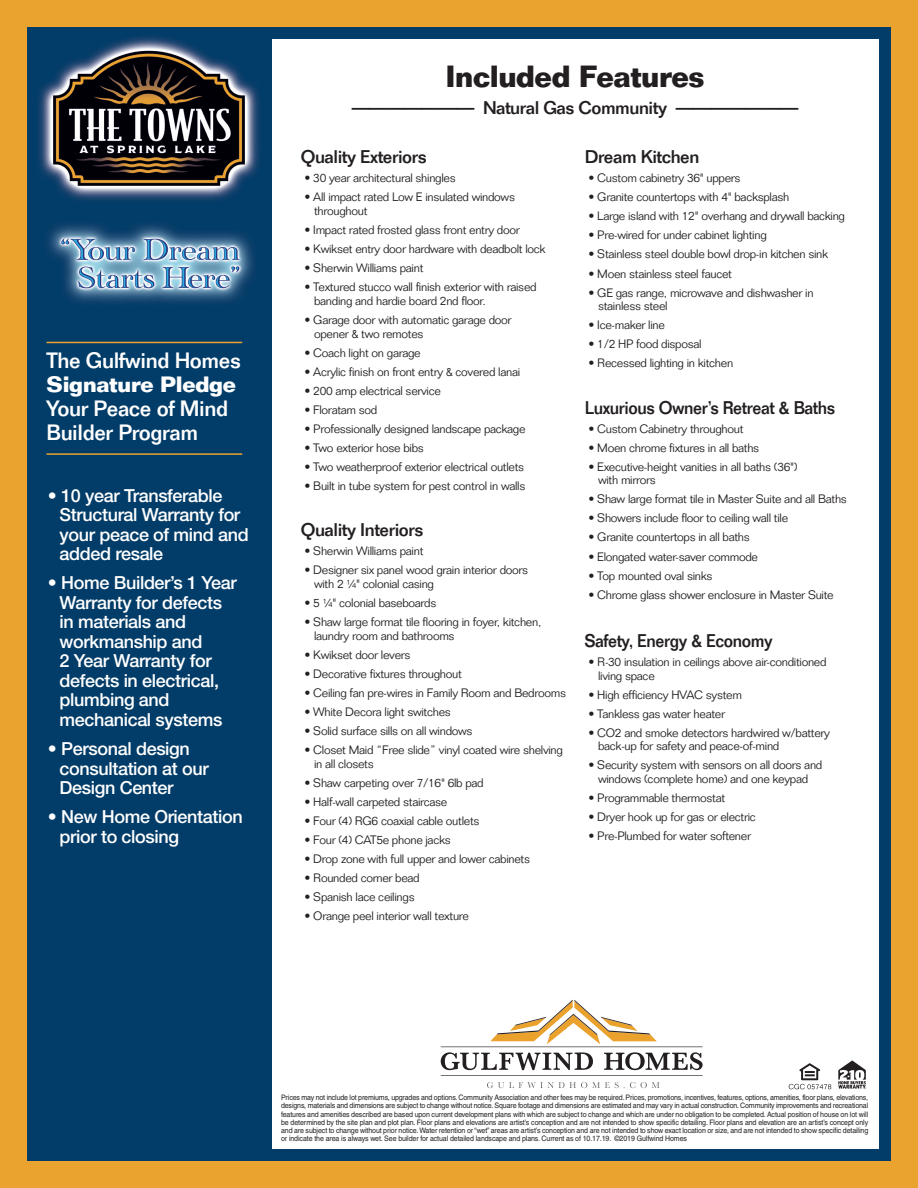
<style>
.page{position:relative;width:918px;height:1188px;background:#eaa32f}
.page>*{position:absolute;margin:0;border:0;box-sizing:border-box;transform-origin:0 0}
.t1{font:700 30px "Folio";letter-spacing:-.025em;color:#231f20;scale:.96 1}
.t2{font:500 21.75px/24px "Folio";letter-spacing:-.02em;color:#fff}
.t3{font:700 21.75px "Folio";letter-spacing:-.02em;color:#fff}
.t4{font:500 18px/19.5px "Helvetica Neue";letter-spacing:-.02em;color:#fff}
.t5{font:500 18px "Folio";letter-spacing:-.025em;color:#231f20}
.t6{font:500 18px "Folio";letter-spacing:-.025em;color:#231f20;scale:.94 1}
.t7{font:300 12px/13.6px "Folio";letter-spacing:-.025em;color:#231f20}
.t8{font:7.5px/8.2px "Helvetica";letter-spacing:-.015em;color:#231f20;text-align:justify;scale:.94 1}
</style>
<div class="page">
<div style="left:39px;top:39px;width:840px;height:1110px;background:#fff"></div>
<div style="left:27px;top:27px;width:864px;height:1134px;border:12px solid #023c68"></div>
<div style="left:27px;top:27px;width:244px;height:1134px;background:#023c68"></div>
<img style="left:47px;top:223px;width:207px;height:80px">
<svg style="left:487px;top:1082px;width:173px;height:6px"></svg>
<svg style="left:441px;top:1000px;width:262px;height:76px"></svg>
<svg style="left:789px;top:1063px;width:42px;height:26px"></svg>
<svg style="left:838px;top:1061px;width:28px;height:28px"></svg>
<hr style="left:46px;top:453px;width:196px;height:2px;background:#eaa32f">
<hr style="left:46px;top:342px;width:196px;height:1px;background:#eaa32f">
<img style="left:39px;top:37px;width:220px;height:163px">
<h2 class="t2" style="left:47px;top:351px;width:196px">The Gulfwind Homes</h2>
<h2 class="t3" style="left:47px;top:376px;width:191px">Signature Pledge</h2>
<h2 class="t2" style="left:47px;top:399px;width:183px">Your Peace of Mind<br>Builder Program</h2>
<h3 class="t4" style="left:60px;top:487px;width:191px;text-indent:-12px">• 10 year Transferable<br>Structural Warranty for your peace of mind and added resale</h3>
<h3 class="t4" style="left:60px;top:575px;width:179px;text-indent:-12px">• Home Builder’s 1 Year<br>Warranty for defects in materials and workmanship and<br>2 Year Warranty for defects in electrical, plumbing and mechanical systems</h3>
<h3 class="t4" style="left:60px;top:741px;width:151px;text-indent:-12px">• Personal design consultation at our<br>Design Center</h3>
<h3 class="t4" style="left:60px;top:809px;width:185px;text-indent:-12px">• New Home Orientation prior to closing</h3>
<h1 class="t1" style="left:445px;top:66px;width:272px">Included Features</h1>
<h3 class="t5" style="left:352px;top:102px;width:448px">——————— Natural Gas Community ———————</h3>
<h3 class="t5" style="left:301px;top:150px;width:127px">Quality Exteriors</h3>
<p class="t7" style="left:305px;top:173px;width:153px">• 30 year architectural shingles</p>
<p class="t7" style="left:314px;top:192px;width:202px;text-indent:-10px">• All impact rated Low E insulated windows throughout</p>
<p class="t7" style="left:305px;top:224px;width:217px">• Impact rated frosted glass front entry door</p>
<p class="t7" style="left:305px;top:243px;width:243px">• Kwikset entry door hardware with deadbolt lock</p>
<p class="t7" style="left:305px;top:263px;width:120px">• Sherwin Williams paint</p>
<p class="t7" style="left:314px;top:282px;width:224px;text-indent:-10px">• Textured stucco wall finish exterior with raised banding and hardie board 2nd floor.</p>
<p class="t7" style="left:314px;top:314px;width:199px;text-indent:-10px">• Garage door with automatic garage door opener &amp; two remotes</p>
<p class="t7" style="left:305px;top:347px;width:118px">• Coach light on garage</p>
<p class="t7" style="left:305px;top:366px;width:217px">• Acrylic finish on front entry &amp; covered lanai</p>
<p class="t7" style="left:305px;top:385px;width:138px">• 200 amp electrical service</p>
<p class="t7" style="left:305px;top:404px;width:74px">• Floratam sod</p>
<p class="t7" style="left:305px;top:423px;width:222px">• Professionally designed landscape package</p>
<p class="t7" style="left:305px;top:442px;width:121px">• Two exterior hose bibs</p>
<p class="t7" style="left:305px;top:461px;width:221px">• Two weatherproof exterior electrical outlets</p>
<p class="t7" style="left:305px;top:480px;width:222px">• Built in tube system for pest control in walls</p>
<h3 class="t5" style="left:301px;top:523px;width:124px">Quality Interiors</h3>
<p class="t7" style="left:305px;top:546px;width:120px">• Sherwin Williams paint</p>
<p class="t7" style="left:314px;top:565px;width:216px;text-indent:-10px">• Designer six panel wood grain interior doors with 2 ¼" colonial casing</p>
<p class="t7" style="left:305px;top:597px;width:133px">• 5 ¼" colonial baseboards</p>
<p class="t7" style="left:314px;top:616px;width:229px;text-indent:-10px">• Shaw large format tile flooring in foyer, kitchen, laundry room and bathrooms</p>
<p class="t7" style="left:305px;top:649px;width:108px">• Kwikset door levers</p>
<p class="t7" style="left:305px;top:668px;width:159px">• Decorative fixtures throughout</p>
<p class="t7" style="left:305px;top:687px;width:263px">• Ceiling fan pre-wires in Family Room and Bedrooms</p>
<p class="t7" style="left:305px;top:706px;width:148px">• White Decora light switches</p>
<p class="t7" style="left:305px;top:725px;width:170px">• Solid surface sills on all windows</p>
<p class="t7" style="left:314px;top:744px;width:250px;text-indent:-10px">• Closet Maid “Free slide” vinyl coated wire shelving in all closets</p>
<p class="t7" style="left:305px;top:777px;width:181px">• Shaw carpeting over 7/16" 6lb pad</p>
<p class="t7" style="left:305px;top:796px;width:144px">• Half-wall carpeted staircase</p>
<p class="t7" style="left:305px;top:815px;width:176px">• Four (4) RG6 coaxial cable outlets</p>
<p class="t7" style="left:305px;top:834px;width:148px">• Four (4) CAT5e phone jacks</p>
<p class="t7" style="left:305px;top:853px;width:227px">• Drop zone with full upper and lower cabinets</p>
<p class="t7" style="left:305px;top:872px;width:117px">• Rounded corner bead</p>
<p class="t7" style="left:305px;top:891px;width:112px">• Spanish lace ceilings</p>
<p class="t7" style="left:305px;top:910px;width:166px">• Orange peel interior wall texture</p>
<h3 class="t5" style="left:585px;top:150px;width:116px">Dream Kitchen</h3>
<p class="t7" style="left:589px;top:173px;width:154px">• Custom cabinetry 36" uppers</p>
<p class="t7" style="left:589px;top:192px;width:202px">• Granite countertops with 4" backsplash</p>
<p class="t7" style="left:589px;top:211px;width:258px">• Large island with 12" overhang and drywall backing</p>
<p class="t7" style="left:589px;top:230px;width:180px">• Pre-wired for under cabinet lighting</p>
<p class="t7" style="left:589px;top:249px;width:241px">• Stainless steel double bowl drop-in kitchen sink</p>
<p class="t7" style="left:589px;top:268px;width:145px">• Moen stainless steel faucet</p>
<p class="t7" style="left:598px;top:287px;width:217px;text-indent:-10px">• GE gas range, microwave and dishwasher in stainless steel</p>
<p class="t7" style="left:589px;top:320px;width:78px">• Ice-maker line</p>
<p class="t7" style="left:589px;top:339px;width:115px">• 1/2 HP food disposal</p>
<p class="t7" style="left:589px;top:358px;width:146px">• Recessed lighting in kitchen</p>
<h3 class="t6" style="left:585px;top:401px;width:268px">Luxurious Owner’s Retreat &amp; Baths</h3>
<p class="t7" style="left:589px;top:423px;width:156px">• Custom Cabinetry throughout</p>
<p class="t7" style="left:589px;top:442px;width:172px">• Moen chrome fixtures in all baths</p>
<p class="t7" style="left:598px;top:461px;width:201px;text-indent:-10px">• Executive-height vanities in all baths (36") with mirrors</p>
<p class="t7" style="left:589px;top:494px;width:260px">• Shaw large format tile in Master Suite and all Baths</p>
<p class="t7" style="left:589px;top:513px;width:201px">• Showers include floor to ceiling wall tile</p>
<p class="t7" style="left:589px;top:532px;width:163px">• Granite countertops in all baths</p>
<p class="t7" style="left:589px;top:551px;width:171px">• Elongated water-saver commode</p>
<p class="t7" style="left:589px;top:570px;width:126px">• Top mounted oval sinks</p>
<p class="t7" style="left:589px;top:589px;width:247px">• Chrome glass shower enclosure in Master Suite</p>
<h3 class="t6" style="left:585px;top:634px;width:201px">Safety, Energy &amp; Economy</h3>
<p class="t7" style="left:598px;top:656px;width:230px;text-indent:-10px">• R-30 insulation in ceilings above air-conditioned living space</p>
<p class="t7" style="left:589px;top:689px;width:155px">• High efficiency HVAC system</p>
<p class="t7" style="left:589px;top:708px;width:138px">• Tankless gas water heater</p>
<p class="t7" style="left:598px;top:727px;width:233px;text-indent:-10px">• CO2 and smoke detectors hardwired w/battery back-up for safety and peace-of-mind</p>
<p class="t7" style="left:589px;top:760px;width:235px;text-align:center">• Security system with sensors on all doors and windows (complete home) and one keypad</p>
<p class="t7" style="left:589px;top:793px;width:138px">• Programmable thermostat</p>
<p class="t7" style="left:589px;top:812px;width:169px">• Dryer hook up for gas or electric</p>
<p class="t7" style="left:589px;top:831px;width:164px">• Pre-Plumbed for water softener</p>
<p class="t8" style="left:281px;top:1094px;width:626px">Prices may not include lot premiums, upgrades and options. Community Association and other fees may be required. Prices, promotions, incentives, features, options, amenities, floor plans, elevations, designs, materials and dimensions are subject to change without notice. Square footage and dimensions are estimated and may vary in actual construction. Community improvements and recreational features and amenities described are based upon current development plans with which are subject to change and which are under no obligation to be completed. Actual position of house on lot will be determined by the site plan and plot plan. Floor plans and elevations are artist’s conception and are not intended to show specific detailing. Floor plans and elevation are an artist’s concept only and are subject to change without prior notice.Water retention or “wet” areas are artist’s conception and are not intended to show exact location or size, and are not intended to show specific detailing or indicate the area is always wet. See builder for actual detailed landscape and plans. Current as of 10.17.19. ©2019 Gulfwind Homes</p>
</div>
